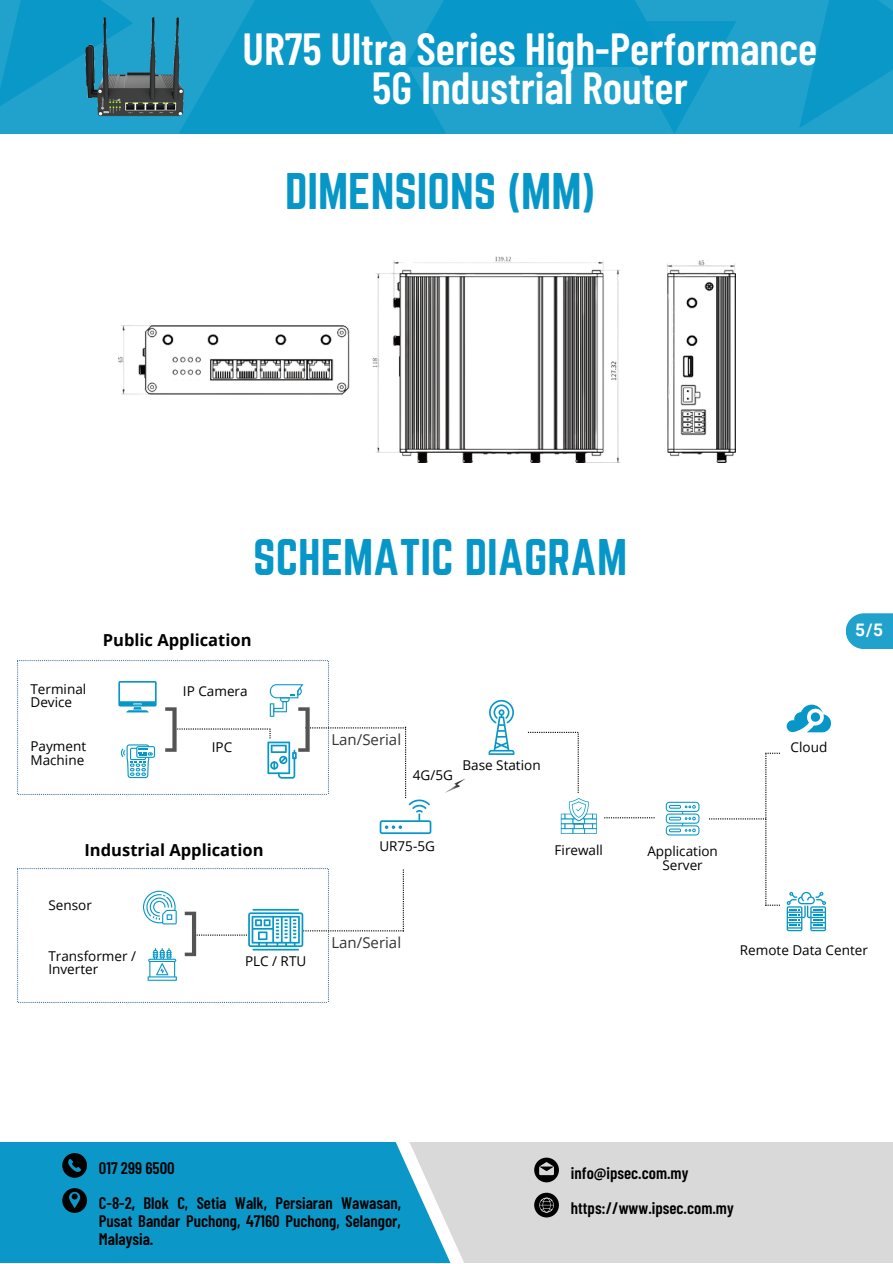
<style>
.page{position:relative;width:893px;height:1264px;background:#fff}
.page>*{position:absolute;margin:0;border:0;box-sizing:border-box;transform-origin:0 0}
.t1{font:51px "Open Sans";color:#545454}
.t2{font:600 45px/39.3px "Barlow Condensed";color:#fff;text-align:center}
.t3{font:45px "Norwester";color:#0697c8}
.t4{font:700 17.25px "Roboto";color:#fff}
.t5{font:600 16.65px/18px "Barlow Condensed";color:#000;text-align:justify}
.t6{font:700 16.5px "Open Sans";color:#000}
.t7{font:15px "Open Sans";color:#343434}
.t8{font:13.5px/13.5px "Open Sans";color:#000}
</style>
<div class="page">
<svg style="left:846px;top:613px;width:46px;height:36px;background:#33aad1"></svg>
<svg style="left:665px;top:801px;width:34px;height:34px"></svg>
<img style="left:17px;top:660px;width:312px;height:134px">
<svg style="left:118px;top:681px;width:39px;height:31px"></svg>
<svg style="left:120px;top:744px;width:35px;height:34px"></svg>
<svg style="left:270px;top:684px;width:33px;height:32px"></svg>
<img style="left:17px;top:868px;width:312px;height:134px">
<svg style="left:143px;top:890px;width:34px;height:34px"></svg>
<svg style="left:148px;top:948px;width:29px;height:32px"></svg>
<hr style="left:252px;top:948px;width:47px;height:2px;background:#0697c8">
<svg style="left:488px;top:700px;width:26px;height:55px"></svg>
<svg style="left:560px;top:798px;width:36px;height:36px"></svg>
<svg style="left:786px;top:891px;width:40px;height:40px"></svg>
<svg style="left:305px;top:726px;width:126px;height:108px"></svg>
<svg style="left:786px;top:704px;width:45px;height:28px"></svg>
<svg style="left:445px;top:779px;width:20px;height:14px"></svg>
<svg style="left:528px;top:731px;width:50px;height:61px"></svg>
<svg style="left:197px;top:869px;width:207px;height:78px"></svg>
<svg style="left:604px;top:817px;width:50px;height:1px"></svg>
<svg style="left:709px;top:752px;width:71px;height:153px"></svg>
<svg style="left:175px;top:728px;width:121px;height:50px"></svg>
<img style="left:118px;top:256px;width:617px;height:206px">
<div style="left:0;top:0;width:892px;height:134px;background:#20a2cd"></div>
<svg style="left:638px;top:21px;width:98px;height:112px"></svg>
<svg style="left:0;top:0;width:114px;height:106px"></svg>
<img style="left:79px;top:10px;width:99px;height:107px">
<svg style="left:178px;top:0;width:268px;height:134px;fill:#0b99c8"></svg>
<div style="left:405px;top:0;width:268px;height:67px;background:#0697c8"></div>
<svg style="left:799px;top:0;width:93px;height:128px"></svg>
<div style="left:457px;top:1142px;width:435px;height:120px;background:#d9d9d9"></div>
<div style="left:0;top:1141px;width:457px;height:121px;background:#0b98c8"></div>
<svg style="left:62px;top:1153px;width:25px;height:24px"></svg>
<svg style="left:62px;top:1188px;width:25px;height:24px"></svg>
<svg style="left:534px;top:1157px;width:25px;height:25px"></svg>
<div style="left:534px;top:1192px;width:25px;height:25px;background:#000;border-radius:50%"></div>
<svg style="left:539px;top:1197px;width:15px;height:15px"></svg>
<h2 class="t2" style="left:242px;top:27px;width:576px">UR75 Ultra Series High-Performance<br>5G Industrial Router</h2>
<h2 class="t3" style="left:285px;top:164px;width:312px">DIMENSIONS (MM)</h2>
<h2 class="t3" style="left:253px;top:530px;width:375px">SCHEMATIC DIAGRAM</h2>
<p class="t8" style="left:30px;top:681px;width:57px">Terminal<br>Device</p>
<p class="t8" style="left:30px;top:739px;width:57px">Payment<br>Machine</p>
<p class="t6" style="left:103px;top:628px;width:150px">Public Application</p>
<p class="t8" style="left:183px;top:684px;width:66px">IP Camera</p>
<h1 class="t1" style="left:164px;top:689px;width:18px">]</h1>
<p class="t8" style="left:212px;top:740px;width:22px">IPC</p>
<h1 class="t1" style="left:297px;top:689px;width:18px">]</h1>
<p class="t7" style="left:331px;top:728px;width:71px">Lan/Serial</p>
<p class="t8" style="left:413px;top:768px;width:42px">4G/5G</p>
<p class="t8" style="left:462px;top:758px;width:80px">Base Station</p>
<p class="t6" style="left:84px;top:838px;width:180px">Industrial Application</p>
<p class="t8" style="left:48px;top:898px;width:45px">Sensor</p>
<p class="t8" style="left:48px;top:948px;width:89px">Transformer /<br>Inverter</p>
<p class="t8" style="left:245px;top:953px;width:63px">PLC / RTU</p>
<h1 class="t1" style="left:183px;top:893px;width:18px">]</h1>
<p class="t8" style="left:379px;top:838px;width:57px">UR75-5G</p>
<p class="t7" style="left:331px;top:931px;width:71px">Lan/Serial</p>
<p class="t8" style="left:554px;top:843px;width:50px">Firewall</p>
<p class="t8" style="left:647px;top:844px;width:72px;text-align:center">Application<br>Server</p>
<p class="t4" style="left:855px;top:620px;width:29px">5/5</p>
<p class="t8" style="left:790px;top:740px;width:38px">Cloud</p>
<p class="t8" style="left:739px;top:943px;width:129px">Remote Data Center</p>
<p class="t5" style="left:99px;top:1158px;width:77px">017 299 6500</p>
<p class="t5" style="left:99px;top:1193px;width:303px">C-8-2, Blok C, Setia Walk, Persiaran Wawasan, Pusat Bandar Puchong, 47160 Puchong, Selangor, Malaysia.</p>
<p class="t5" style="left:571px;top:1154px;width:164px;line-height:35.1px">info@ipsec.com.my https://www.ipsec.com.my</p>
</div>
